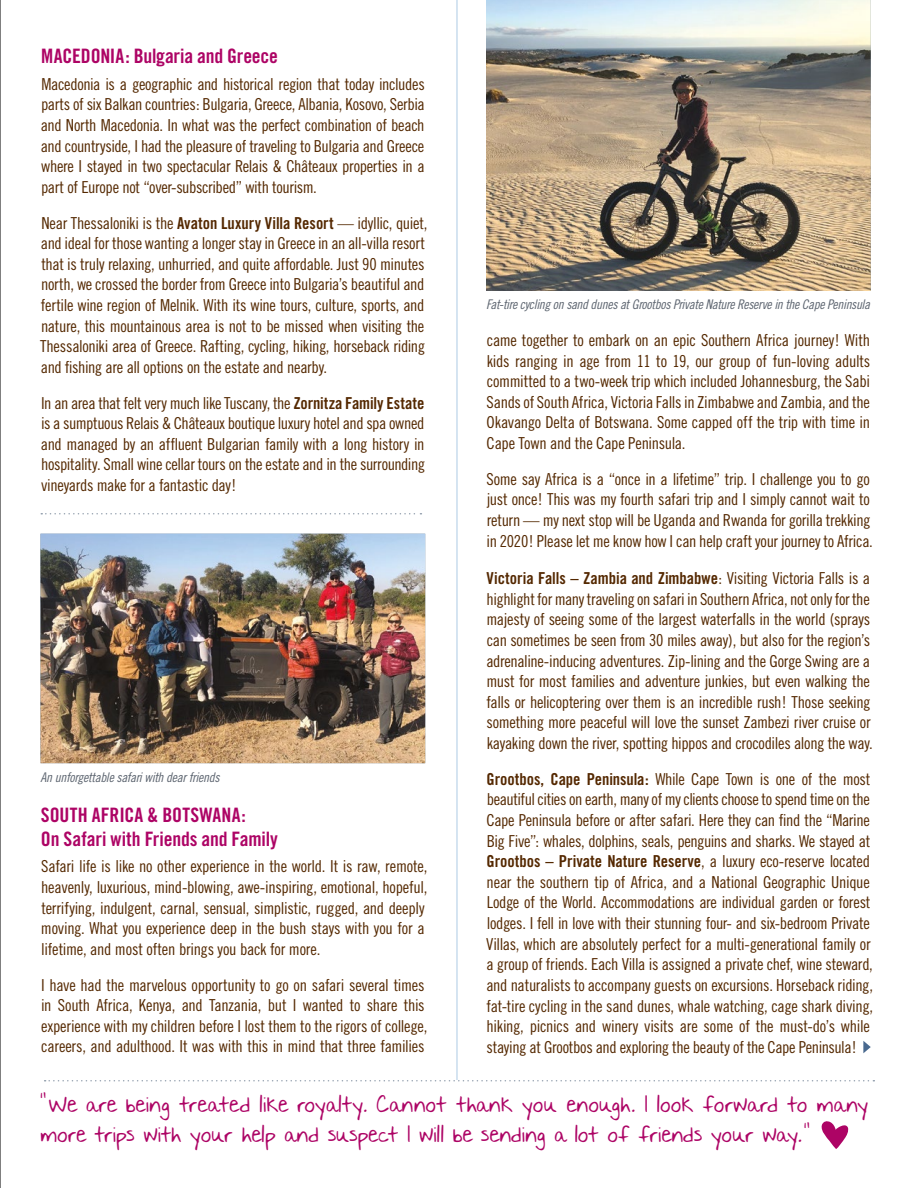
<style>
.page{position:relative;width:918px;height:1188px;background:#fff}
.page>*{position:absolute;margin:0;border:0;box-sizing:border-box;transform-origin:0 0}
.t1{font:19.8px/24px "Trade Gothic Bold Cond Twenty";letter-spacing:-.01em;color:#ad0465}
.t2{font:18.6px/30px "Nothing You Could Say";color:#ad0465}
.t3{font:16.5px/20.7px "Trade Gothic Cond Eighteen";letter-spacing:-.02em;color:#542800}
.t4{font:16.5px "Trade Gothic Bold Cond Twenty";color:#542800}
.t5{font:13.35px "Trade Gothic Cond Eighteen Obl";letter-spacing:-.025em;color:#5d6570}
.s1{font-family:"Trade Gothic Bold Cond Twenty"}
.s2{font-family:"Trade Gothic Cond Eighteen"}
</style>
<div class="page">
<svg style="left:863px;top:1041px;width:8px;height:12px"></svg>
<img style="left:40px;top:534px;width:385px;height:229px">
<hr style="left:456px;top:0;width:2px;height:1080px;background:#b5d0e7">
<svg style="left:41px;top:513px;width:380px;height:2px"></svg>
<img style="left:486px;top:0;width:385px;height:291px">
<svg style="left:821px;top:1121px;width:28px;height:28px"></svg>
<svg style="left:45px;top:1080px;width:829px;height:2px"></svg>
<hr style="left:0;top:0;width:1px;height:1188px;background:#000">
<p class="t1" style="left:41px;top:44px;width:238px">MACEDONIA: Bulgaria and Greece</p>
<p class="t3" style="left:41px;top:73px;width:385px;text-align:justify">Macedonia is a geographic and historical region that today includes parts of six Balkan countries: Bulgaria, Greece, Albania, Kosovo, Serbia and North Macedonia. In what was the perfect combination of beach and countryside, I had the pleasure of traveling to Bulgaria and Greece where I stayed in two spectacular Relais &amp; Châteaux properties in a part of Europe not “over-subscribed” with tourism.</p>
<p class="t3" style="left:40px;top:212px;width:389px">Near Thessaloniki is the <span class="s1">Avaton Luxury Villa Resort</span> — idyllic, quiet, and ideal for those wanting a longer stay in Greece in an all-villa resort that is truly relaxing, unhurried, and quite affordable. Just 90 minutes north, we crossed the border from Greece into Bulgaria’s beautiful and fertile wine region of Melnik. With its wine tours, culture, sports, and nature, this mountainous area is not to be missed when visiting the Thessaloniki area of Greece. Rafting, cycling, hiking, horseback riding and fishing are all options on the estate and nearby.</p>
<p class="t3" style="left:41px;top:392px;width:386px;text-align:justify">In an area that felt very much like Tuscany, the <span class="s1">Zornitza Family Estate </span>is a sumptuous Relais &amp; Châteaux boutique luxury hotel and spa owned and managed by an affluent Bulgarian family with a long history in hospitality. Small wine cellar tours on the estate and in the surrounding vineyards make for a fantastic day!</p>
<p class="t5" style="left:40px;top:769px;width:181px">An unforgettable safari with dear friends</p>
<p class="t1" style="left:41px;top:803px;width:239px">SOUTH AFRICA &amp; BOTSWANA:<br>On Safari with Friends and Family</p>
<p class="t3" style="left:41px;top:856px;width:388px">Safari life is like no other experience in the world. It is raw, remote, heavenly, luxurious, mind-blowing, awe-inspiring, emotional, hopeful, terrifying, indulgent, carnal, sensual, simplistic, rugged, and deeply moving. What you experience deep in the bush stays with you for a lifetime, and most often brings you back for more.</p>
<p class="t3" style="left:41px;top:974px;width:388px">I have had the marvelous opportunity to go on safari several times in South Africa, Kenya, and Tanzania, but I wanted to share this experience with my children before I lost them to the rigors of college, careers, and adulthood. It was with this in mind that three families</p>
<p class="t5" style="left:486px;top:297px;width:386px">Fat-tire cycling on sand dunes at Grootbos Private Nature Reserve in the Cape Peninsula</p>
<p class="t3" style="left:487px;top:330px;width:385px;text-align:justify">came together to embark on an epic Southern Africa journey! With kids ranging in age from 11 to 19, our group of fun-loving adults committed to a two-week trip which included Johannesburg, the Sabi Sands of South Africa, Victoria Falls in Zimbabwe and Zambia, and the Okavango Delta of Botswana. Some capped off the trip with time in Cape Town and the Cape Peninsula.</p>
<p class="t3" style="left:487px;top:468px;width:388px">Some say Africa is a “once in a lifetime” trip. I challenge you to go just once! This was my fourth safari trip and I simply cannot wait to return — my next stop will be Uganda and Rwanda for gorilla trekking in 2020! Please let me know how I can help craft your journey to Africa.</p>
<p class="t4" style="left:487px;top:568px;width:385px">Victoria Falls – Zambia and Zimbabwe<span class="s2">: Visiting Victoria Falls is a</span></p>
<p class="t3" style="left:486px;top:588px;width:388px">highlight for many traveling on safari in Southern Africa, not only for the majesty of seeing some of the largest waterfalls in the world (sprays can sometimes be seen from 30 miles away), but also for the region’s adrenaline-inducing adventures. Zip-lining and the Gorge Swing are a must for most families and adventure junkies, but even walking the falls or helicoptering over them is an incredible rush! Those seeking something more peaceful will love the sunset Zambezi river cruise or kayaking down the river, spotting hippos and crocodiles along the way.</p>
<p class="t3" style="left:487px;top:768px;width:385px;text-align:justify"><span class="s1">Grootbos, Cape Peninsula:</span> While Cape Town is one of the most beautiful cities on earth, many of my clients choose to spend time on the Cape Peninsula before or after safari. Here they can find the “Marine Big Five”: whales, dolphins, seals, penguins and sharks. We stayed at</p>
<p class="t4" style="left:487px;top:851px;width:385px">Grootbos – Private Nature Reserve<span class="s2">, a luxury eco-reserve located</span></p>
<p class="t3" style="left:486px;top:871px;width:388px">near the southern tip of Africa, and a National Geographic Unique Lodge of the World. Accommodations are individual garden or forest lodges. I fell in love with their stunning four- and six-bedroom Private Villas, which are absolutely perfect for a multi-generational family or a group of friends. Each Villa is assigned a private chef, wine steward, and naturalists to accompany guests on excursions. Horseback riding, fat-tire cycling in the sand dunes, whale watching, cage shark diving, hiking, picnics and winery visits are some of the must-do’s while staying at Grootbos and exploring the beauty of the Cape Peninsula!</p>
<p class="t2" style="left:40px;top:1091px;width:830px">"We are being treated like royalty. Cannot thank you enough. I look forward to many more trips with your help and suspect I will be sending a lot of friends your way. "</p>
</div>
